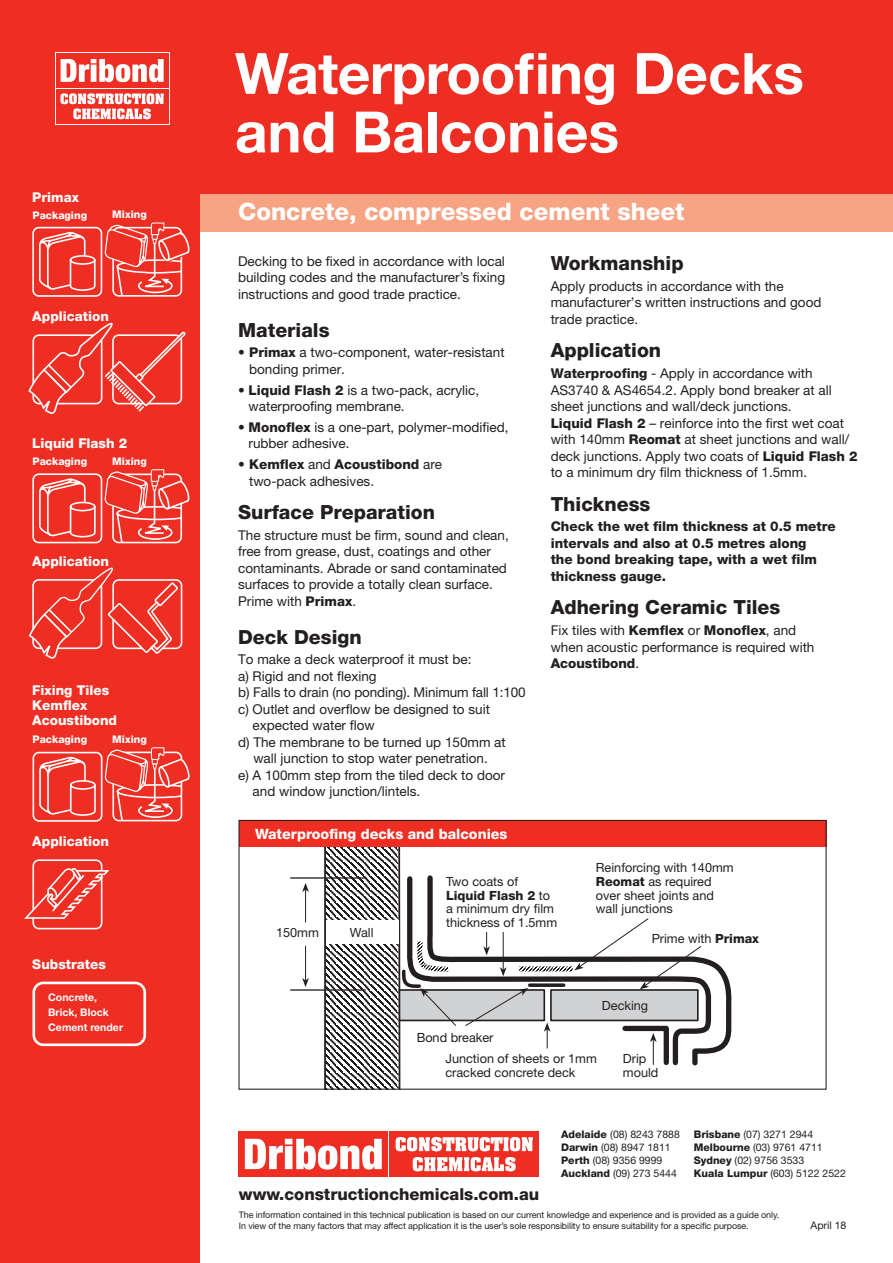
<style>
.page{position:relative;width:893px;height:1263px;background:#fff}
.page>*{position:absolute;margin:0;border:0;box-sizing:border-box;transform-origin:0 0}
.t1{font:700 57px/58.5px "Helvetica Neue LT Std";color:#fff}
.PRODUCT_DESCRIPTION{font:800 24px "Helvetica Neue LT Std";color:#fff}
.Headings{font:800 19.5px "Helvetica Neue LT Std";color:#231f20}
.t2{font:800 16.5px "Helvetica Neue LT Std";color:#231f20}
.t3{font:800 14.25px "Helvetica Neue LT Std";color:#fff}
.TEXT{font:13.5px/16.5px "Helvetica Neue LT Std";color:#231f20}
.TEXT-2{font:800 13.5px/16.5px "Helvetica Neue LT Std";color:#231f20}
.Headings-2{font:13.5px/16.5px "Helvetica Neue LT Std";color:#231f20;text-align:justify}
.t4{font:800 13.5px "Helvetica Neue LT Std";color:#fff}
.t5{font:12.75px/13.8px "Helvetica Neue LT Std";color:#231f20}
.t6{font:10.5px "Helvetica Neue LT Std";color:#231f20}
.t7{font:800 10.5px "Helvetica Neue LT Std";color:#fff}
.t8{font:700 10.5px "Helvetica Neue LT Std";color:#fff}
.t9{font:9px/10.5px "Helvetica Neue LT Std";letter-spacing:-.01em;color:#231f20}
.s1{font-weight:800}
</style>
<div class="page">
<div style="left:193px;top:192px;width:700px;height:40px;background:#f7a485"></div>
<div style="left:0;top:0;width:200px;height:1263px;background:#ee2e22"></div>
<div style="left:199px;top:0;width:694px;height:193px;background:#ee2e22"></div>
<svg style="left:32px;top:222px;width:158px;height:75px"></svg>
<div style="left:112px;top:579px;width:70px;height:70px;border:2px solid #fff;border-radius:6px"></div>
<svg style="left:28px;top:567px;width:152px;height:92px"></svg>
<div style="left:32px;top:859px;width:70px;height:70px;border:2px solid #fff;border-radius:6px"></div>
<svg style="left:24px;top:867px;width:86px;height:53px"></svg>
<div style="left:32px;top:981px;width:114px;height:65px;border:3px solid #fff;border-radius:10px"></div>
<svg style="left:28px;top:323px;width:162px;height:221px"></svg>
<svg style="left:32px;top:747px;width:158px;height:75px"></svg>
<hr style="left:324px;top:821px;width:2px;height:268px;background:#231f20">
<svg style="left:457px;top:956px;width:274px;height:98px"></svg>
<hr style="left:290px;top:989px;width:76px;height:2px;background:#231f20">
<hr style="left:290px;top:877px;width:76px;height:2px;background:#231f20">
<div style="left:239px;top:820px;width:587px;height:27px;background:#ee2e22"></div>
<hr style="left:305px;top:890px;width:1px;height:32px;background:#231f20">
<svg style="left:302px;top:883px;width:7px;height:9px"></svg>
<hr style="left:305px;top:946px;width:1px;height:34px;background:#231f20">
<svg style="left:302px;top:978px;width:7px;height:9px"></svg>
<svg style="left:326px;top:847px;width:131px;height:242px"></svg>
<svg style="left:465px;top:918px;width:237px;height:148px"></svg>
<div style="left:326px;top:920px;width:72px;height:24px;background:#fff"></div>
<div style="left:390px;top:1131px;width:149px;height:46px;background:#ee2e22"></div>
<svg style="left:413px;top:1157px;width:103px;height:14px"></svg>
<svg style="left:396px;top:1137px;width:137px;height:14px"></svg>
<div style="left:239px;top:1131px;width:149px;height:46px;background:#ee2e22"></div>
<svg style="left:245px;top:1139px;width:137px;height:30px"></svg>
<svg style="left:60px;top:93px;width:104px;height:26px"></svg>
<svg style="left:61px;top:59px;width:103px;height:23px"></svg>
<p class="t4" style="left:32px;top:189px;width:48px">Primax</p>
<p class="t7" style="left:32px;top:209px;width:56px">Packaging</p>
<p class="t7" style="left:112px;top:208px;width:36px">Mixing</p>
<p class="t4" style="left:32px;top:308px;width:78px">Application</p>
<p class="t4" style="left:32px;top:435px;width:97px">Liquid Flash 2</p>
<p class="t7" style="left:32px;top:455px;width:56px">Packaging</p>
<p class="t7" style="left:112px;top:455px;width:36px">Mixing</p>
<p class="t4" style="left:32px;top:553px;width:78px">Application</p>
<p class="t4" style="left:32px;top:682px;width:78px">Fixing Tiles</p>
<p class="t4" style="left:32px;top:697px;width:56px">Kemflex</p>
<p class="t4" style="left:32px;top:712px;width:86px">Acoustibond</p>
<p class="t7" style="left:32px;top:733px;width:56px">Packaging</p>
<p class="t7" style="left:112px;top:733px;width:36px">Mixing</p>
<p class="t4" style="left:32px;top:833px;width:78px">Application</p>
<p class="t4" style="left:32px;top:956px;width:75px">Substrates</p>
<p class="t8" style="left:48px;top:990px;width:51px">Concrete,</p>
<p class="t8" style="left:48px;top:1005px;width:62px">Brick, Block</p>
<p class="t8" style="left:48px;top:1020px;width:76px">Cement render</p>
<p class="t1" style="left:235px;top:43px;width:571px">Waterproofing Decks and Balconies</p>
<p class="PRODUCT_DESCRIPTION" style="left:238px;top:197px;width:448px">Concrete, compressed cement sheet</p>
<p class="Headings-2" style="left:238px;top:253px;width:269px">Decking to be fixed in accordance with local building codes and the manufacturer’s fixing instructions and good trade practice.</p>
<p class="Headings" style="left:238px;top:318px;width:93px">Materials</p>
<p class="TEXT" style="left:249px;top:344px;width:257px;text-indent:-11px"><span class="s1">• Primax</span> a two-component, water-resistant bonding primer.</p>
<p class="TEXT" style="left:249px;top:381px;width:232px;text-indent:-11px">• <span class="s1">Liquid Flash 2</span> is a two-pack, acrylic, waterproofing membrane.</p>
<p class="TEXT" style="left:249px;top:419px;width:261px;text-indent:-11px">• <span class="s1">Monoflex</span> is a one-part, polymer-modified, rubber adhesive.</p>
<p class="TEXT" style="left:249px;top:456px;width:195px;text-indent:-11px"><span class="s1">• Kemflex</span> and <span class="s1">Acoustibond</span> are two-pack adhesives.</p>
<p class="Headings" style="left:238px;top:501px;width:198px">Surface Preparation</p>
<p class="TEXT" style="left:238px;top:527px;width:272px">The structure must be firm, sound and clean, free from grease, dust, coatings and other contaminants. Abrade or sand contaminated surfaces to provide a totally clean surface.<br>Prime with <span class="s1">Primax</span>.</p>
<p class="Headings" style="left:238px;top:625px;width:125px">Deck Design</p>
<p class="TEXT" style="left:238px;top:651px;width:235px">To make a deck waterproof it must be:</p>
<p class="TEXT" style="left:238px;top:668px;width:140px">a) Rigid and not flexing</p>
<p class="TEXT" style="left:238px;top:684px;width:289px">b) Falls to drain (no ponding). Minimum fall 1:100</p>
<p class="TEXT" style="left:238px;top:701px;width:253px">c) Outlet and overflow be designed to suit</p>
<p class="TEXT" style="left:253px;top:717px;width:124px">expected water flow</p>
<p class="TEXT" style="left:238px;top:734px;width:269px;text-align:center">d) The membrane to be turned up 150mm at wall junction to stop water penetration.</p>
<p class="TEXT" style="left:253px;top:767px;width:254px;text-indent:-14px">e) A 100mm step from the tiled deck to door and window junction/lintels.</p>
<p class="t3" style="left:255px;top:825px;width:254px">Waterproofing decks and balconies</p>
<p class="Headings" style="left:551px;top:252px;width:134px">Workmanship</p>
<p class="TEXT" style="left:551px;top:278px;width:272px">Apply products in accordance with the manufacturer’s written instructions and good trade practice.</p>
<p class="Headings" style="left:551px;top:339px;width:112px">Application</p>
<p class="TEXT" style="left:551px;top:365px;width:309px"><span class="s1">Waterproofing</span> - Apply in accordance with AS3740 &amp; AS4654.2. Apply bond breaker at all sheet junctions and wall/deck junctions.<br><span class="s1">Liquid Flash 2</span> – reinforce into the first wet coat with 140mm <span class="s1">Reomat</span> at sheet junctions and wall/ deck junctions. Apply two coats of <span class="s1">Liquid Flash 2 </span>to a minimum dry film thickness of 1.5mm.</p>
<p class="Headings" style="left:551px;top:492px;width:101px">Thickness</p>
<p class="TEXT-2" style="left:551px;top:518px;width:287px">Check the wet film thickness at 0.5 metre intervals and also at 0.5 metres along<br>the bond breaking tape, with a wet film thickness gauge.</p>
<p class="Headings" style="left:551px;top:596px;width:231px">Adhering Ceramic Tiles</p>
<p class="TEXT" style="left:551px;top:622px;width:265px">Fix tiles with <span class="s1">Kemflex</span> or <span class="s1">Monoflex</span>, and when acoustic performance is required with<br><span class="s1">Acoustibond</span>.</p>
<p class="t5" style="left:276px;top:925px;width:44px">150mm</p>
<p class="t5" style="left:350px;top:925px;width:25px">Wall</p>
<p class="t5" style="left:446px;top:874px;width:113px">Two coats of<br><span class="s1">Liquid Flash 2</span> to a minimum dry film thickness of 1.5mm</p>
<p class="t5" style="left:417px;top:1030px;width:78px">Bond breaker</p>
<p class="t5" style="left:596px;top:860px;width:139px">Reinforcing with 140mm<br><span class="s1">Reomat</span> as required over sheet joints and wall junctions</p>
<p class="t5" style="left:652px;top:931px;width:109px">Prime with <span class="s1">Primax</span></p>
<p class="t5" style="left:602px;top:998px;width:48px">Decking</p>
<p class="t5" style="left:445px;top:1051px;width:153px">Junction of sheets or 1mm cracked concrete deck</p>
<p class="t5" style="left:623px;top:1051px;width:25px">Drip</p>
<p class="t5" style="left:623px;top:1065px;width:37px">mould</p>
<p class="t6" style="left:561px;top:1128px;width:120px"><span class="s1">Adelaide</span> (08) 8243 7888</p>
<p class="t6" style="left:561px;top:1141px;width:111px"><span class="s1">Darwin</span> (08) 8947 1811</p>
<p class="t6" style="left:561px;top:1154px;width:103px"><span class="s1">Perth</span> (08) 9356 9999</p>
<p class="t6" style="left:561px;top:1167px;width:117px"><span class="s1">Auckland</span> (09) 273 5444</p>
<p class="t6" style="left:694px;top:1128px;width:121px"><span class="s1">Brisbane</span> (07) 3271 2944</p>
<p class="t6" style="left:694px;top:1141px;width:130px"><span class="s1">Melbourne</span> (03) 9761 4711</p>
<p class="t6" style="left:694px;top:1154px;width:112px"><span class="s1">Sydney</span> (02) 9756 3533</p>
<p class="t6" style="left:694px;top:1167px;width:154px"><span class="s1">Kuala Lumpur</span> (603) 5122 2522</p>
<p class="t2" style="left:239px;top:1184px;width:302px">www.constructionchemicals.com.au</p>
<p class="t9" style="left:239px;top:1210px;width:542px">The information contained in this technical publication is based on our current knowledge and experience and is provided as a guide only.<br>In view of the many factors that may affect application it is the user’s sole responsibility to ensure suitability for a specific purpose.</p>
<p class="t6" style="left:811px;top:1219px;width:37px">April 18</p>
</div>
